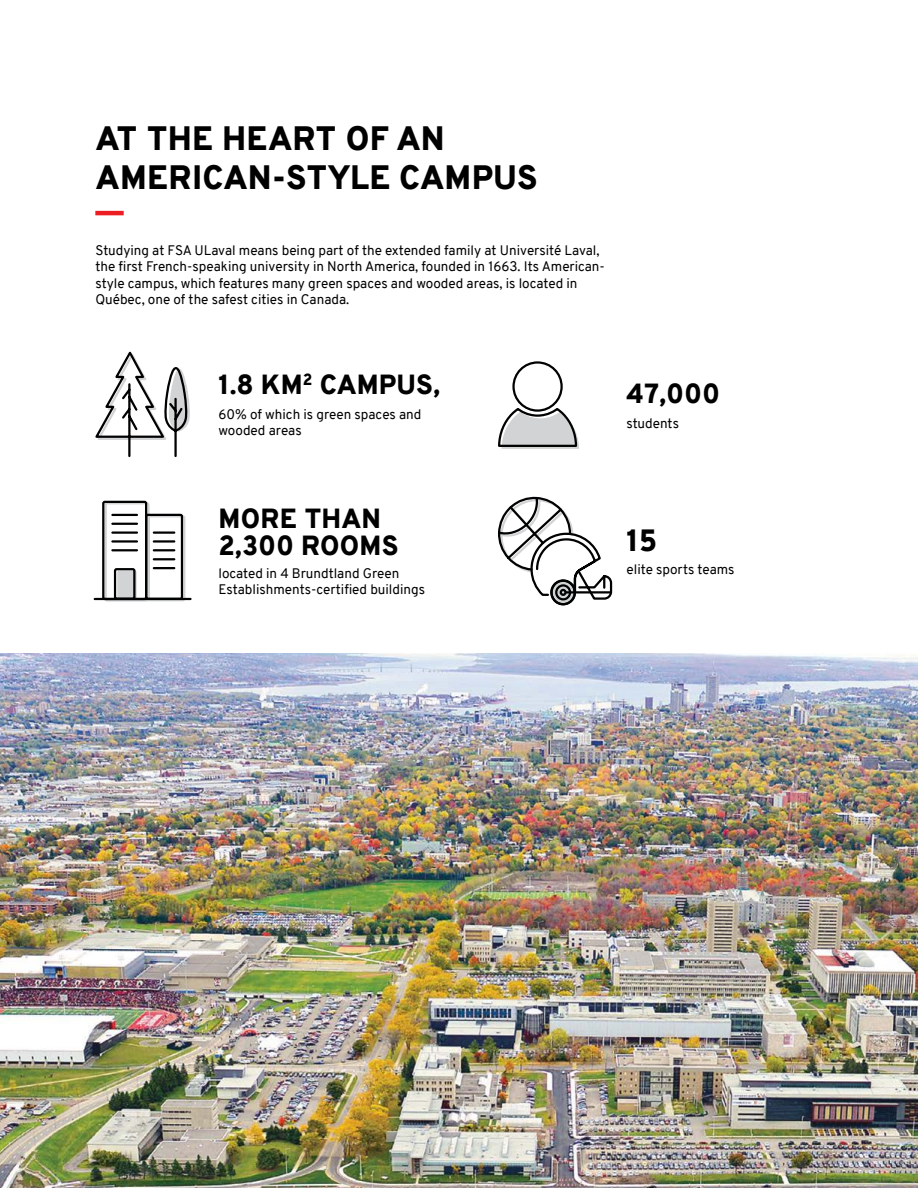
<style>
.page{position:relative;width:918px;height:1188px;background:#fff}
.page>*{position:absolute;margin:0;border:0;box-sizing:border-box;transform-origin:0 0}
.t1{font:900 33px/39px "Overpass";letter-spacing:.01em;color:#000}
.t2{font:900 30px "Overpass";color:#000}
.t3{font:900 27px/27px "Overpass";letter-spacing:.005em;color:#000}
.t4{font:13.5px/16.5px "Overpass";color:#000}
</style>
<div class="page">
<hr style="left:95px;top:211px;width:29px;height:4px;background:#ed1d24">
<svg style="left:95px;top:351px;width:95px;height:106px"></svg>
<svg style="left:498px;top:361px;width:81px;height:88px"></svg>
<svg style="left:101px;top:500px;width:86px;height:102px"></svg>
<hr style="left:112px;top:514px;width:25px;height:2px;background:#000101">
<hr style="left:112px;top:523px;width:25px;height:2px;background:#000101">
<hr style="left:112px;top:531px;width:25px;height:3px;background:#000101">
<hr style="left:112px;top:540px;width:25px;height:3px;background:#000101">
<hr style="left:112px;top:549px;width:25px;height:2px;background:#000101">
<hr style="left:154px;top:531px;width:20px;height:3px;background:#000101">
<hr style="left:154px;top:540px;width:20px;height:3px;background:#000101">
<hr style="left:154px;top:549px;width:20px;height:2px;background:#000101">
<hr style="left:154px;top:558px;width:20px;height:2px;background:#000101">
<hr style="left:154px;top:567px;width:20px;height:2px;background:#000101">
<hr style="left:95px;top:598px;width:96px;height:2px;background:#000101">
<svg style="left:498px;top:496px;width:115px;height:110px"></svg>
<img style="left:0;top:653px;width:918px;height:535px">
<h1 class="t1" style="left:96px;top:119px;width:444px">AT THE HEART OF AN<br>AMERICAN-STYLE CAMPUS</h1>
<p class="t4" style="left:95px;top:242px;width:511px">Studying at FSA ULaval means being part of the extended family at Université Laval, the first French-speaking university in North America, founded in 1663. Its American&shy;style campus, which features many green spaces and wooded areas, is located in Québec, one of the safest cities in Canada.</p>
<h3 class="t3" style="left:218px;top:371px;width:223px">1.8 KM<sup>2</sup> CAMPUS,</h3>
<p class="t4" style="left:218px;top:406px;width:204px">60% of which is green spaces and wooded areas</p>
<h3 class="t3" style="left:627px;top:380px;width:95px">47,000</h3>
<p class="t4" style="left:627px;top:415px;width:54px">students</p>
<h3 class="t3" style="left:218px;top:505px;width:182px">MORE THAN<br>2,300 ROOMS</h3>
<p class="t4" style="left:218px;top:565px;width:208px">located in 4 Brundtland Green<br>Establishments-certified buildings</p>
<h2 class="t2" style="left:627px;top:519px;width:32px">15</h2>
<p class="t4" style="left:627px;top:561px;width:110px">elite sports teams</p>
</div>
